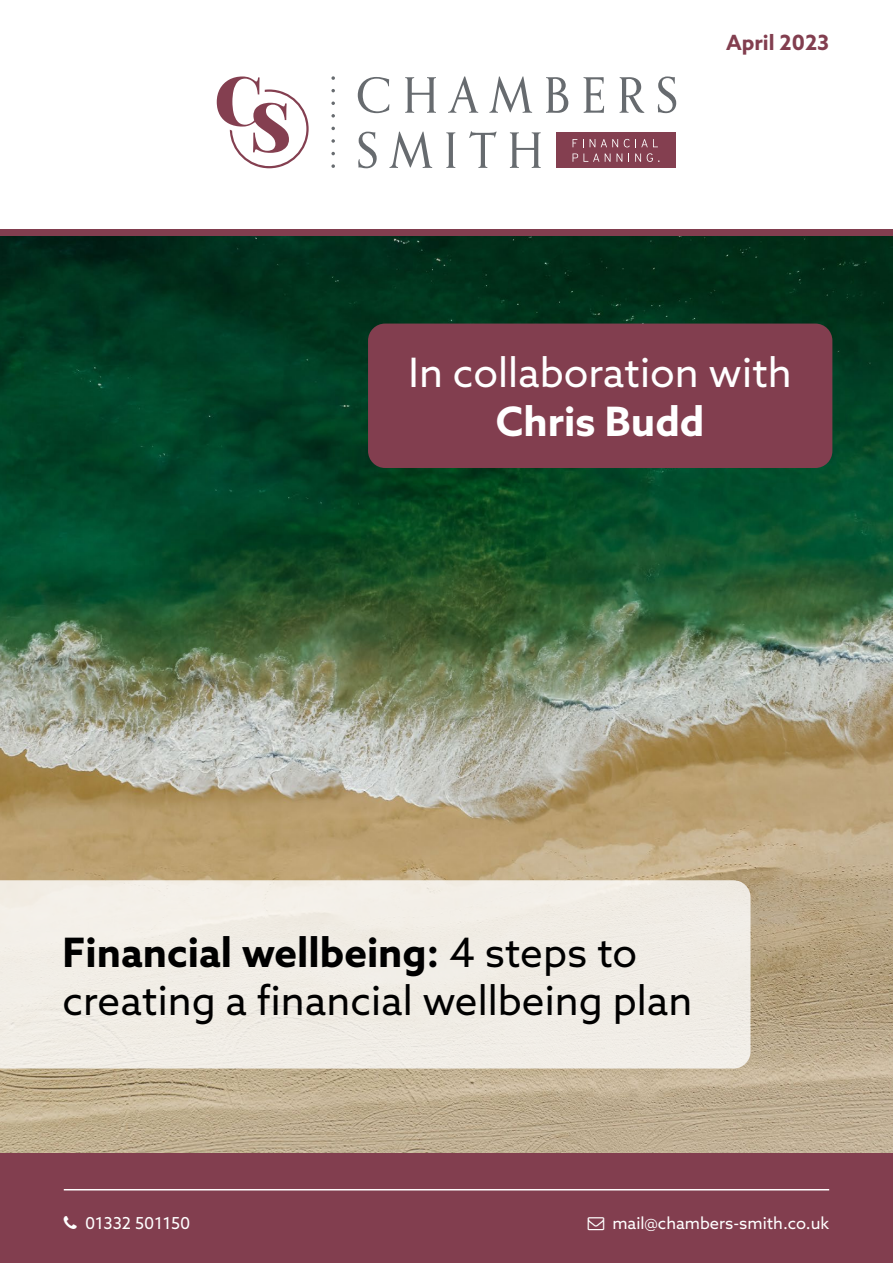
<style>
.page{position:relative;width:893px;height:1263px;background:#fff}
.page>*{position:absolute;margin:0;border:0;box-sizing:border-box;transform-origin:0 0}
.t1{font:40.5px/48.6px "Azo Sans";color:#000}
.t2{font:40.5px "Azo Sans";color:#fff}
.t3{font:700 40.5px "Azo Sans";color:#fff}
.t4{font:700 21px "Azo Sans";color:#823e4f}
.t5{font:16.5px "Azo Sans";color:#fff}
.s1{font-weight:700}
</style>
<div class="page">
<img style="left:0;top:236px;width:893px;height:917px">
<div style="left:0;top:1153px;width:893px;height:110px;background:#823e4f"></div>
<div style="left:0;top:880px;width:750px;height:188px;background:#f1ede6"></div>
<hr style="left:64px;top:1189px;width:765px;height:1px;background:#fff">
<div style="left:0;top:230px;width:893px;height:6px;background:#823e4f"></div>
<div style="left:368px;top:324px;width:464px;height:144px;background:#823e4f;border-radius:17px"></div>
<div style="left:556px;top:132px;width:120px;height:36px;background:#843f50"></div>
<svg style="left:573px;top:139px;width:4px;height:8px"></svg>
<svg style="left:590px;top:139px;width:5px;height:8px"></svg>
<svg style="left:601px;top:139px;width:17px;height:8px"></svg>
<svg style="left:624px;top:139px;width:34px;height:8px"></svg>
<svg style="left:573px;top:153px;width:26px;height:9px"></svg>
<svg style="left:605px;top:153px;width:5px;height:9px"></svg>
<svg style="left:616px;top:153px;width:6px;height:9px"></svg>
<svg style="left:635px;top:153px;width:6px;height:9px"></svg>
<svg style="left:647px;top:153px;width:12px;height:9px"></svg>
<svg style="left:217px;top:76px;width:92px;height:92px"></svg>
<svg style="left:331px;top:164px;width:4px;height:4px"></svg>
<svg style="left:331px;top:89px;width:4px;height:3px"></svg>
<svg style="left:331px;top:102px;width:4px;height:3px"></svg>
<svg style="left:331px;top:114px;width:4px;height:4px"></svg>
<svg style="left:331px;top:127px;width:4px;height:3px"></svg>
<svg style="left:331px;top:139px;width:4px;height:4px"></svg>
<svg style="left:331px;top:152px;width:4px;height:3px"></svg>
<svg style="left:331px;top:76px;width:4px;height:4px"></svg>
<svg style="left:358px;top:77px;width:31px;height:36px"></svg>
<svg style="left:405px;top:77px;width:31px;height:36px"></svg>
<svg style="left:448px;top:76px;width:30px;height:37px"></svg>
<svg style="left:489px;top:76px;width:43px;height:37px"></svg>
<svg style="left:546px;top:77px;width:22px;height:36px"></svg>
<svg style="left:583px;top:77px;width:21px;height:36px"></svg>
<svg style="left:620px;top:77px;width:24px;height:36px"></svg>
<svg style="left:658px;top:76px;width:18px;height:37px"></svg>
<svg style="left:358px;top:132px;width:19px;height:36px"></svg>
<svg style="left:389px;top:132px;width:43px;height:36px"></svg>
<svg style="left:446px;top:132px;width:9px;height:36px"></svg>
<svg style="left:469px;top:131px;width:28px;height:37px"></svg>
<svg style="left:510px;top:132px;width:31px;height:36px"></svg>
<p class="t4" style="left:726px;top:29px;width:105px">April 2023</p>
<p class="t2" style="left:409px;top:347px;width:385px">In collaboration with</p>
<p class="t3" style="left:496px;top:395px;width:210px">Chris Budd</p>
<p class="t1" style="left:63px;top:927px;width:631px"><span class="s1">Financial wellbeing:</span> 4 steps to creating a financial wellbeing plan</p>
<p class="t5" style="left:85px;top:1212px;width:107px">01332 501150</p>
<p class="t5" style="left:612px;top:1212px;width:218px">mail@chambers-smith.co.uk</p>
</div>
